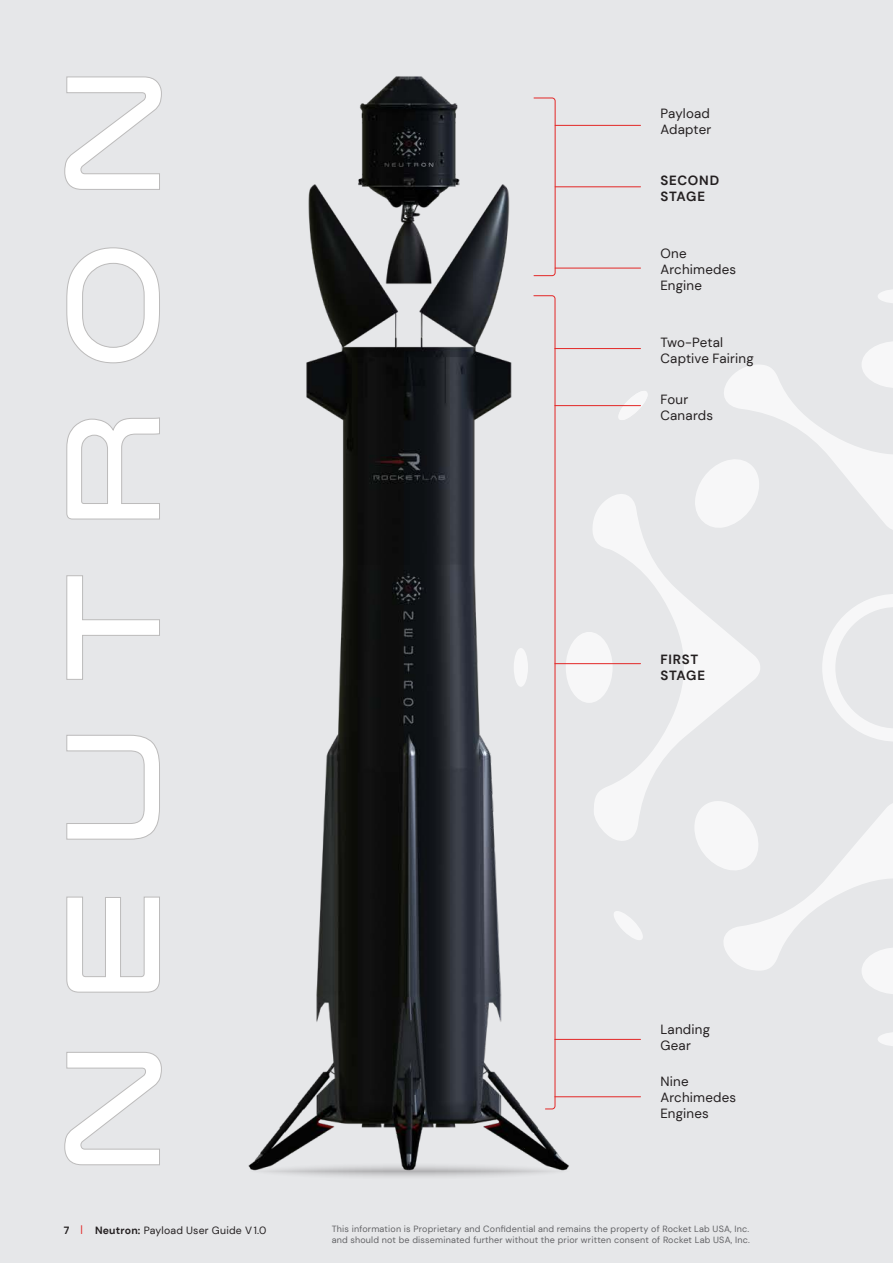
<style>
.page{position:relative;width:893px;height:1263px;background:#e6e7e9}
.page>*{position:absolute;margin:0;border:0;box-sizing:border-box;transform-origin:0 0}
.t1{font:13.35px/15.9px "DM Sans";letter-spacing:.015em;color:#231f20}
.t2{font:700 13.35px/15.9px "DM Sans";letter-spacing:.05em;color:#231f20}
.t3{font:10.5px "DM Sans";letter-spacing:.02em;color:#231f20}
.t4{font:9px/10.8px "DM Sans";letter-spacing:.02em;color:#636366}
.s1{font-weight:700}
.s2{color:#e32726}
</style>
<div class="page">
<svg style="left:878px;top:289px;width:15px;height:14px"></svg>
<svg style="left:878px;top:1032px;width:15px;height:14px"></svg>
<svg style="left:614px;top:911px;width:29px;height:29px"></svg>
<svg style="left:602px;top:494px;width:158px;height:347px"></svg>
<svg style="left:694px;top:796px;width:199px;height:198px"></svg>
<svg style="left:694px;top:342px;width:199px;height:191px"></svg>
<svg style="left:616px;top:391px;width:32px;height:29px"></svg>
<svg style="left:822px;top:594px;width:71px;height:147px"></svg>
<svg style="left:64px;top:76px;width:98px;height:1089px"></svg>
<hr style="left:555px;top:1096px;width:85px;height:1px;background:#e32726">
<hr style="left:555px;top:1039px;width:85px;height:1px;background:#e32726">
<hr style="left:555px;top:663px;width:85px;height:1px;background:#e32726">
<hr style="left:555px;top:348px;width:85px;height:1px;background:#e32726">
<hr style="left:555px;top:405px;width:85px;height:1px;background:#e32726">
<hr style="left:555px;top:268px;width:85px;height:1px;background:#e32726">
<hr style="left:555px;top:187px;width:85px;height:1px;background:#e32726">
<hr style="left:555px;top:125px;width:85px;height:1px;background:#e32726">
<img style="left:248px;top:76px;width:354px;height:1101px">
<p class="t1" style="left:660px;top:105px;width:52px">Payload<br>Adapter</p>
<p class="t2" style="left:660px;top:173px;width:60px">SECOND<br>STAGE</p>
<p class="t1" style="left:660px;top:245px;width:77px">One<br>Archimedes<br>Engine</p>
<p class="t1" style="left:660px;top:334px;width:95px">Two-Petal<br>Captive Fairing</p>
<p class="t1" style="left:660px;top:392px;width:54px">Four<br>Canards</p>
<p class="t2" style="left:660px;top:652px;width:46px">FIRST<br>STAGE</p>
<p class="t1" style="left:660px;top:1021px;width:51px">Landing<br>Gear</p>
<p class="t1" style="left:660px;top:1073px;width:77px">Nine<br>Archimedes<br>Engines</p>
<p class="t3" style="left:64px;top:1223px;width:204px"><span class="s1">7</span> <span class="s2">|</span> <span class="s1">Neutron:</span> Payload User Guide V 1.0</p>
<p class="t4" style="left:332px;top:1224px;width:420px">This information is Proprietary and Confidential and remains the property of Rocket Lab USA, Inc. and should not be disseminated further without the prior written consent of Rocket Lab USA, Inc.</p>
</div>
